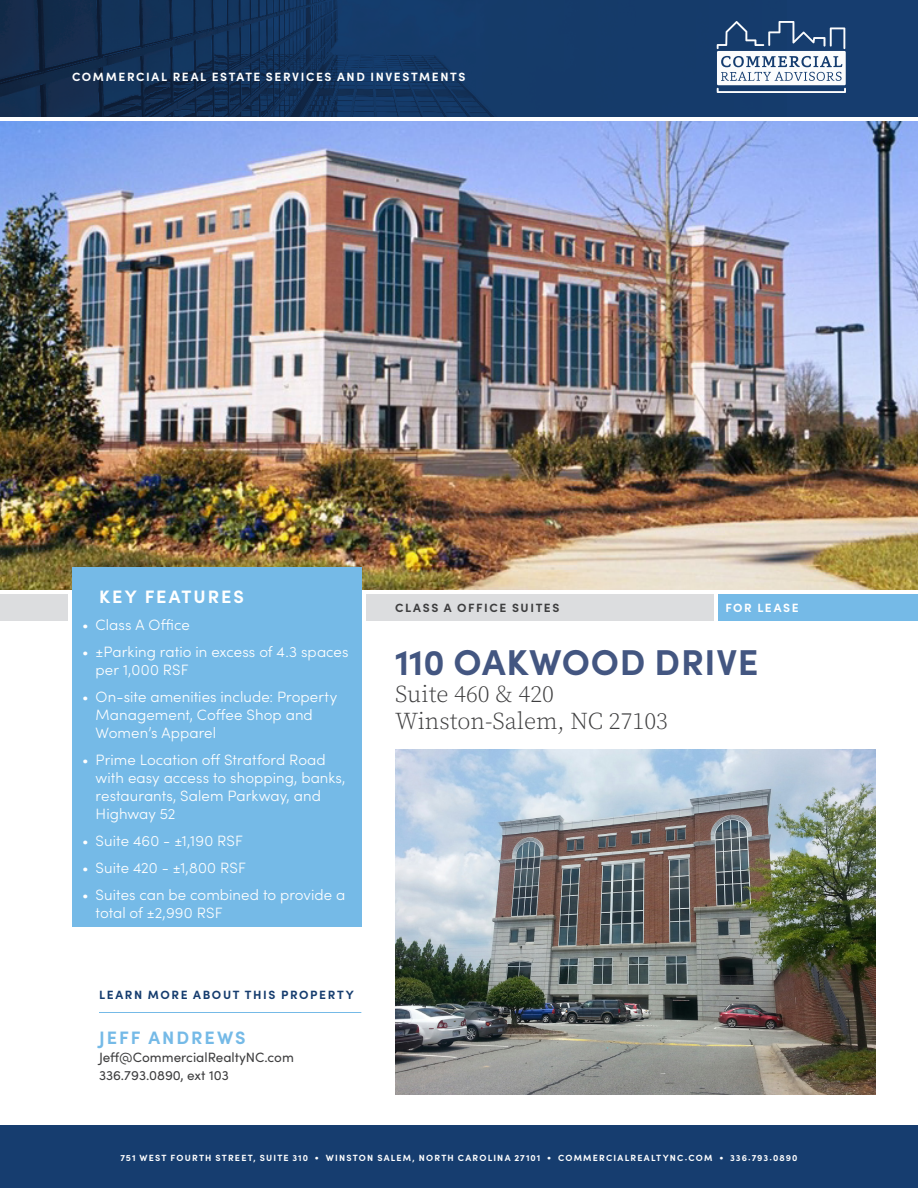
<style>
.page{position:relative;width:918px;height:1188px;background:#fff}
.page>*{position:absolute;margin:0;border:0;box-sizing:border-box;transform-origin:0 0}
.t1{font:700 36px "Sofia Pro";letter-spacing:.02em;color:#435681}
.t2{font:300 24px/27px "Source Serif Pro";color:#3e3e3f}
.t3{font:700 18px "Sofia Pro";letter-spacing:.11em;color:#75bae7}
.t4{font:700 18px "Sofia Pro";letter-spacing:.11em;color:#fff}
.t5{font:300 15px/18px "Sofia Pro";letter-spacing:.005em;color:#fff}
.t6{font:13.5px/18px "Sofia Pro";color:#3e3e3f}
.t7{font:700 12px "Sofia Pro";letter-spacing:.135em;color:#fff}
.t8{font:700 12px "Sofia Pro";letter-spacing:.135em;color:#163d6f}
.t9{font:700 12px "Sofia Pro";letter-spacing:.135em;color:#3e3e3f}
.t10{font:700 9px "Sofia Pro";letter-spacing:.135em;color:#fff}
</style>
<div class="page">
<img style="left:0;top:0;width:918px;height:117px">
<img style="left:395px;top:749px;width:481px;height:346px">
<img style="left:0;top:122px;width:918px;height:468px">
<div style="left:366px;top:594px;width:348px;height:27px;background:#dcdddf"></div>
<div style="left:0;top:594px;width:68px;height:27px;background:#dcdddf"></div>
<div style="left:718px;top:594px;width:200px;height:27px;background:#75bae7"></div>
<div style="left:717px;top:51px;width:129px;height:34px;background:#fbfcfd"></div>
<svg style="left:721px;top:56px;width:121px;height:25px"></svg>
<svg style="left:717px;top:88px;width:129px;height:5px"></svg>
<svg style="left:717px;top:21px;width:128px;height:28px"></svg>
<hr style="left:99px;top:1012px;width:262px;height:1px;background:#75bae7">
<div style="left:0;top:1125px;width:918px;height:63px;background:#163d6f"></div>
<div style="left:72px;top:567px;width:289px;height:359px;background:#75bae7"></div>
<p class="t7" style="left:72px;top:68px;width:395px">COMMERCIAL REAL ESTATE SERVICES AND INVESTMENTS</p>
<p class="t4" style="left:99px;top:583px;width:146px">KEY FEATURES</p>
<p class="t5" style="left:82px;top:615px;width:109px">• Class A Office</p>
<p class="t5" style="left:96px;top:642px;width:254px;text-indent:-14px">• ±Parking ratio in excess of 4.3 spaces per 1,000 RSF</p>
<p class="t5" style="left:96px;top:687px;width:243px;text-indent:-14px">• On-site amenities include: Property<br>Management, Coffee Shop and<br>Women’s Apparel</p>
<p class="t5" style="left:96px;top:750px;width:251px;text-indent:-14px">• Prime Location off Stratford Road with easy access to shopping, banks, restaurants, Salem Parkway, and<br>Highway 52</p>
<p class="t5" style="left:82px;top:831px;width:162px">• Suite 460 - ±1,190 RSF</p>
<p class="t5" style="left:82px;top:858px;width:165px">• Suite 420 - ±1,800 RSF</p>
<p class="t5" style="left:96px;top:885px;width:251px;text-indent:-14px">• Suites can be combined to provide a total of ±2,990 RSF</p>
<p class="t8" style="left:99px;top:986px;width:256px">LEARN MORE ABOUT THIS PROPERTY</p>
<p class="t3" style="left:99px;top:1024px;width:148px">JEFF ANDREWS</p>
<p class="t6" style="left:99px;top:1048px;width:196px">Jeff@CommercialRealtyNC.com<br>336.793.0890, ext 103</p>
<p class="t9" style="left:395px;top:599px;width:166px">CLASS A OFFICE SUITES</p>
<p class="t7" style="left:725px;top:599px;width:75px">FOR LEASE</p>
<h1 class="t1" style="left:395px;top:635px;width:365px">110 OAKWOOD DRIVE</h1>
<h2 class="t2" style="left:395px;top:681px;width:275px">Suite 460 &amp; 420<br>Winston-Salem, NC 27103</h2>
<p class="t10" style="left:120px;top:1151px;width:679px">751 WEST FOURTH STREET, SUITE 310 • WINSTON SALEM, NORTH CAROLINA 27101 • COMMERCIALREALTYNC.COM • 336.793.0890</p>
</div>
